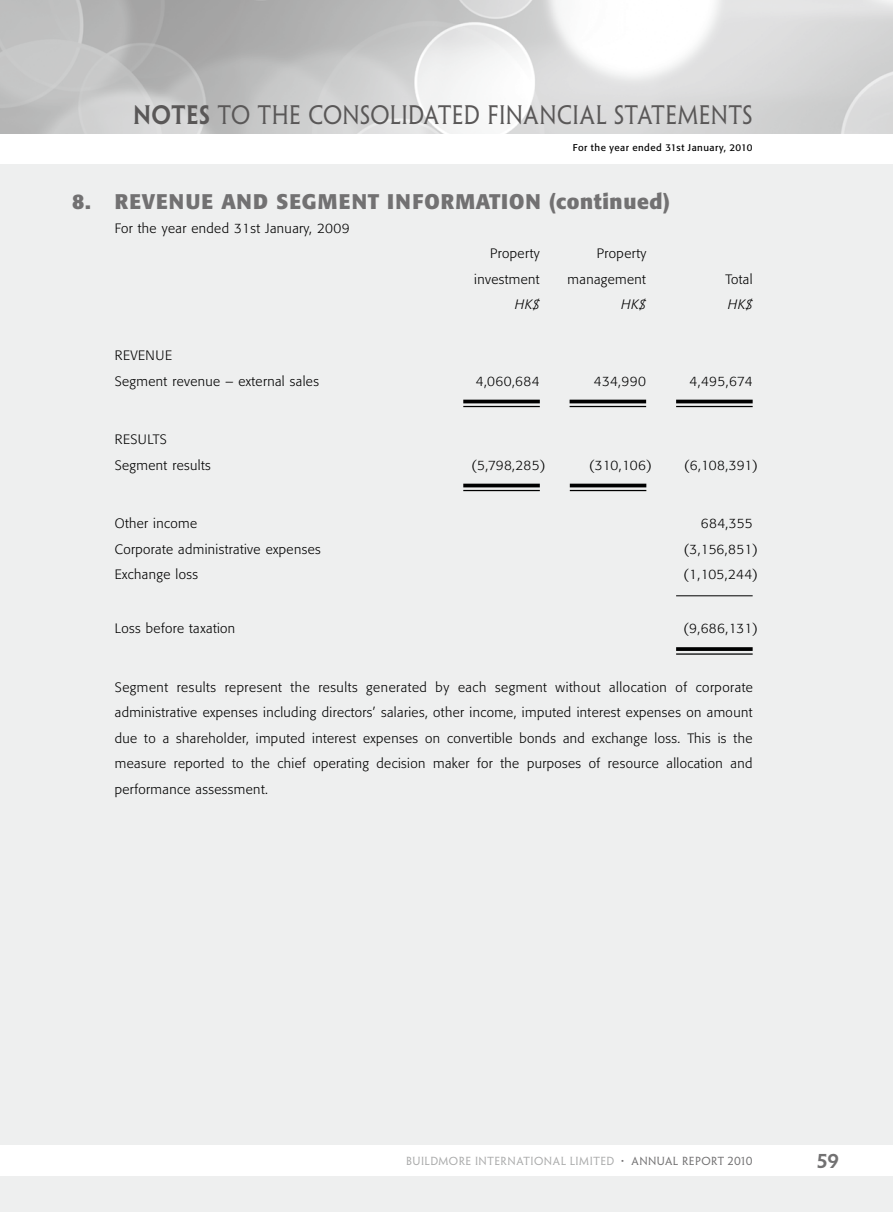
<style>
.page{position:relative;width:893px;height:1212px;background:#fff}
.page>*{position:absolute;margin:0;border:0;box-sizing:border-box;transform-origin:0 0}
.t1{font:24px "Penumbra Half Serif Std";letter-spacing:.015em;color:#595757;scale:.9 1}
.t2{font:700 21px "Formata";letter-spacing:.05em;color:#727172}
.t3{font:700 21px "Formata";letter-spacing:.03em;color:#727172}
.t4{font:18px "Penumbra Half Serif Std Se Bd";color:#727172}
.t5{font:300 13.5px/25.5px "Formata";letter-spacing:.03em;color:#000}
.t6{font:italic 300 13.5px "Formata";color:#000}
.t7{font:10.5px "Penumbra Half Serif Std";letter-spacing:.04em;color:#aaabab}
.t8{font:9.75px "Formata";letter-spacing:.05em;color:#000}
.s1{font-family:"Penumbra Half Serif Std Se Bd"}
.s2{color:#727172}
</style>
<div class="page">
<img style="left:0;top:0;width:893px;height:134px">
<div style="left:0;top:164px;width:893px;height:1048px;background:#eeefef"></div>
<div style="left:0;top:1145px;width:893px;height:30px;background:#fff"></div>
<hr style="left:463px;top:400px;width:77px;height:3px;background:#000">
<hr style="left:463px;top:406px;width:77px;height:1px;background:#000">
<hr style="left:570px;top:400px;width:76px;height:3px;background:#000">
<hr style="left:570px;top:406px;width:76px;height:1px;background:#000">
<hr style="left:676px;top:400px;width:77px;height:3px;background:#000">
<hr style="left:676px;top:406px;width:77px;height:1px;background:#000">
<hr style="left:463px;top:484px;width:77px;height:3px;background:#000">
<hr style="left:463px;top:490px;width:77px;height:1px;background:#000">
<hr style="left:570px;top:484px;width:76px;height:3px;background:#000">
<hr style="left:570px;top:490px;width:76px;height:1px;background:#000">
<hr style="left:676px;top:595px;width:77px;height:1px;background:#000">
<svg style="left:676px;top:647px;width:77px;height:4px"></svg>
<hr style="left:676px;top:653px;width:77px;height:2px;background:#000">
<h1 class="t1" style="left:133px;top:101px;width:690px"><span class="s1">NOTES</span> TO THE CONSOLIDATED FINANCIAL STATEMENTS</h1>
<p class="t8" style="left:573px;top:142px;width:181px">For the year ended 31st January, 2010</p>
<h2 class="t2" style="left:72px;top:189px;width:329px">8. REVENUE AN D SEGMENT INFOR</h2>
<h2 class="t3" style="left:455px;top:189px;width:35px">MATION</h2>
<h2 class="t3" style="left:549px;top:189px;width:123px">(continued)</h2>
<p class="t5" style="left:115px;top:215px;width:236px">For the year ended 31st January, 2009</p>
<p class="t5" style="left:490px;top:241px;width:51px">Property</p>
<p class="t5" style="left:597px;top:241px;width:51px">Property</p>
<p class="t5" style="left:474px;top:266px;width:67px">investment</p>
<p class="t5" style="left:568px;top:266px;width:80px">management</p>
<p class="t5" style="left:725px;top:266px;width:29px">Total</p>
<p class="t6" style="left:515px;top:296px;width:26px">HK$</p>
<p class="t6" style="left:621px;top:296px;width:26px">HK$</p>
<p class="t6" style="left:728px;top:296px;width:26px">HK$</p>
<p class="t5" style="left:115px;top:343px;width:206px">REVENUE<br>Segment revenue – external sales</p>
<p class="t5" style="left:115px;top:427px;width:97px">RESULTS<br>Segment results</p>
<p class="t5" style="left:476px;top:368px;width:65px">4,060,684</p>
<p class="t5" style="left:594px;top:368px;width:54px">434,990</p>
<p class="t5" style="left:690px;top:368px;width:65px">4,495,674</p>
<p class="t5" style="left:471px;top:452px;width:75px">(5,798,285)</p>
<p class="t5" style="left:589px;top:452px;width:64px">(310,106)</p>
<p class="t5" style="left:684px;top:452px;width:75px">(6,108,391)</p>
<p class="t5" style="left:115px;top:511px;width:84px">Other income</p>
<p class="t5" style="left:701px;top:511px;width:53px">684,355</p>
<p class="t5" style="left:115px;top:536px;width:208px">Corporate administrative expenses</p>
<p class="t5" style="left:684px;top:536px;width:76px">(3,156,851)</p>
<p class="t5" style="left:115px;top:562px;width:85px">Exchange loss</p>
<p class="t5" style="left:683px;top:562px;width:76px">(1,105,244)</p>
<p class="t5" style="left:115px;top:616px;width:122px">Loss before taxation</p>
<p class="t5" style="left:683px;top:616px;width:76px">(9,686,131)</p>
<p class="t5" style="left:115px;top:674px;width:640px;text-align:justify">Segment results represent the results generated by each segment without allocation of corporate administrative expenses including directors’ salaries, other income, imputed interest expenses on amount due to a shareholder, imputed interest expenses on convertible bonds and exchange loss. This is the measure reported to the chief operating decision maker for the purposes of resource allocation and performance assessment.</p>
<p class="t7" style="left:406px;top:1155px;width:348px">BUILDMORE INTERNATIONAL LIMITED <span class="s2">• ANNUAL REPORT 2010</span></p>
<h3 class="t4" style="left:817px;top:1150px;width:24px">59</h3>
</div>
